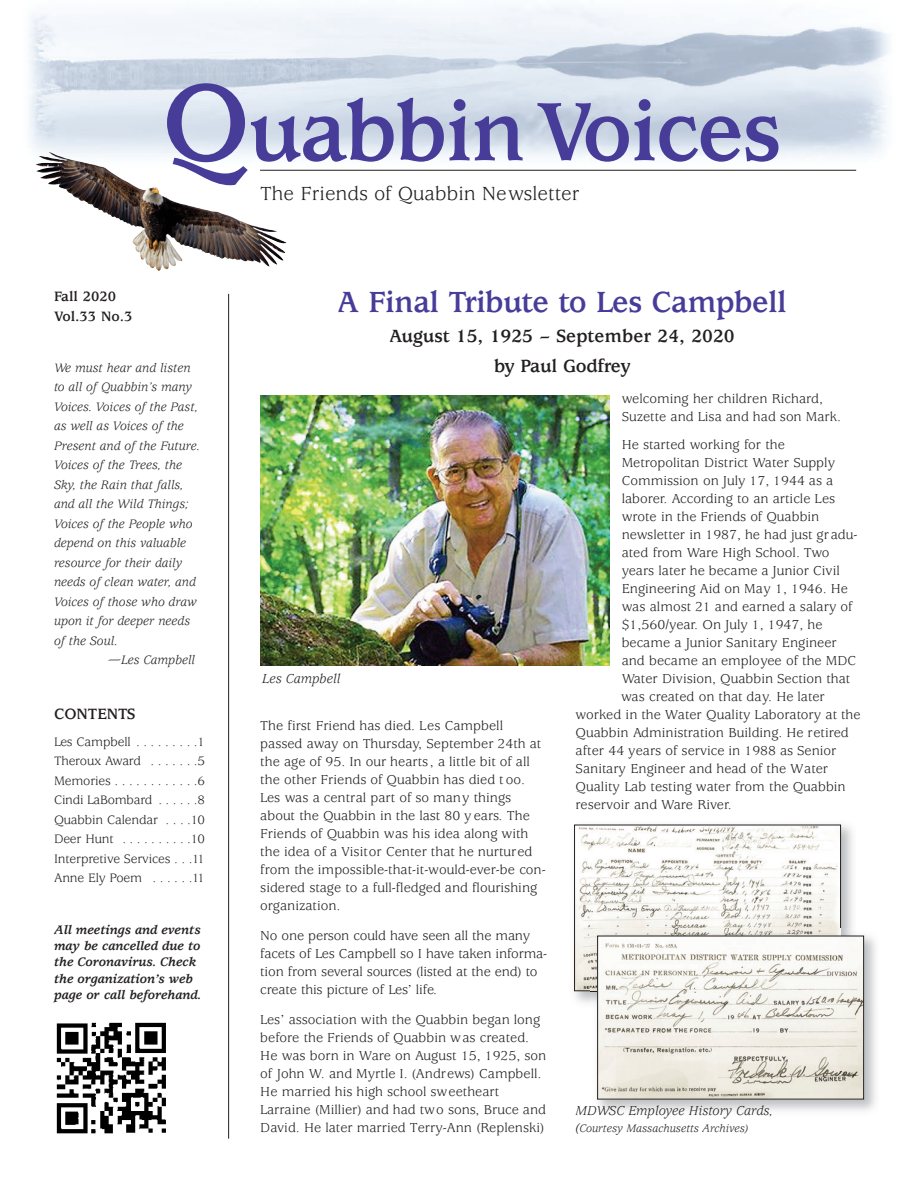
<style>
.page{position:relative;width:918px;height:1188px;background:#fff}
.page>*{position:absolute;margin:0;border:0;box-sizing:border-box;transform-origin:0 0}
.t1{font:700 120px "Usherwood";color:#473d99}
.t2{font:700 91.05px "Usherwood";letter-spacing:-.02em;color:#473d99}
.t3{font:700 32.25px "Usherwood";letter-spacing:-.015em;color:#473d99}
.t4{font:21px "Usherwood";color:#231f20}
.t5{font:700 19.5px/29.2px "Usherwood";color:#231f20;text-align:center}
.t6{font:700 16.5px "Usherwood";color:#231f20}
.t7{font:700 15px/19.5px "Usherwood";color:#231f20}
.t8{font:14.25px/18px "Usherwood";color:#231f20}
.t9{font:italic 14.25px "Usherwood";color:#231f20}
.t10{font:italic 13.5px "Usherwood";color:#231f20}
.t11{font:13.5px/19.5px "Usherwood";letter-spacing:-.01em;color:#231f20;text-align:justify}
.t12{font:italic 700 13.5px/16.2px "Usherwood";color:#231f20}
.t13{font:italic 12px "Usherwood";color:#231f20}
.s1{font-size:14.25px}
</style>
<div class="page">
<hr style="left:228px;top:294px;width:1px;height:845px;background:#231f20">
<hr style="left:260px;top:170px;width:596px;height:1px;background:#231f20">
<img style="left:56px;top:1022px;width:110px;height:112px">
<img style="left:36px;top:152px;width:134px;height:119px">
<img style="left:260px;top:396px;width:350px;height:270px">
<img style="left:574px;top:824px;width:279px;height:179px">
<img style="left:576px;top:827px;width:263px;height:162px">
<div style="left:574px;top:825px;width:267px;height:166px;border:1px solid #231f20"></div>
<img style="left:591px;top:929px;width:285px;height:182px">
<img style="left:599px;top:938px;width:263px;height:159px">
<div style="left:597px;top:936px;width:267px;height:163px;border:1px solid #231f20"></div>
<h1 class="t1" style="left:162px;top:78px;width:90px">Q</h1>
<h2 class="t2" style="left:248px;top:98px;width:535px">uabbinVoices</h2>
<h3 class="t4" style="left:260px;top:182px;width:321px">The Friends of Quabbin Newsletter</h3>
<p class="t7" style="left:54px;top:288px;width:80px">Fall 2020<br>Vol.33 No.3</p>
<p class="t10" style="left:54px;top:363px;width:138px">We must hear and listen</p>
<p class="t10" style="left:54px;top:382px;width:140px">to all of Quabbin’s many</p>
<p class="t10" style="left:54px;top:402px;width:146px">Voices. Voices of the Past,</p>
<p class="t10" style="left:54px;top:421px;width:131px">as well as Voices of the</p>
<p class="t10" style="left:54px;top:441px;width:147px">Present and of the Future.</p>
<p class="t10" style="left:54px;top:460px;width:130px">Voices of the Trees, the</p>
<p class="t10" style="left:54px;top:480px;width:131px">Sky, the Rain that falls,</p>
<p class="t10" style="left:54px;top:499px;width:136px">and all the Wild Things;</p>
<p class="t10" style="left:54px;top:518px;width:140px">Voices of the People who</p>
<p class="t10" style="left:54px;top:538px;width:134px">depend on this valuable</p>
<p class="t10" style="left:54px;top:557px;width:130px">resource for their daily</p>
<p class="t10" style="left:54px;top:577px;width:143px">needs of clean water, and</p>
<p class="t10" style="left:54px;top:596px;width:144px">Voices of those who draw</p>
<p class="t10" style="left:54px;top:616px;width:138px">upon it for deeper needs</p>
<p class="t10" style="left:54px;top:635px;width:65px">of the Soul.</p>
<p class="t10" style="left:108px;top:655px;width:89px">—Les Campbell</p>
<p class="t6" style="left:54px;top:708px;width:83px">CONTENTS</p>
<p class="t11" style="left:54px;top:732px;width:153px">Les Campbell . . . . . . . . .1<br>Theroux Award . . . . . . .5<br>Memories . . . . . . . . . . . .6<br>Cindi LaBombard . . . . . .8<br>Quabbin Calendar . . . .10<br>Deer Hunt . . . . . . . . . .10<br>Interpretive Services . . .11<br>Anne Ely Poem . . . . . .11</p>
<p class="t12" style="left:54px;top:923px;width:149px">All meetings and events may be cancelled due to the Coronavirus. Check the organization’s web page or call beforehand.</p>
<h3 class="t3" style="left:338px;top:290px;width:451px">A Final Tribute to Les Campbell</h3>
<h3 class="t5" style="left:390px;top:324px;width:347px">August 15, 1925 – September 24, 2020 by Paul Godfrey</h3>
<p class="t9" style="left:262px;top:673px;width:80px">Les Campbell</p>
<p class="t8" style="left:260px;top:717px;width:287px">The first Friend has died. Les Campbell passed away on Thursday, September 24th at the age of 95. In our hearts, a little bit of all the other Friends of Quabbin has died t oo.<br>Les was a central part of so many things about the Quabbin in the last 80 y ears. The Friends of Quabbin was his idea along with the idea of a Visitor Center that he nurtured from the impossible-that-it-would-ever-be con&shy;sidered stage to a full-fledged and flourishing organization.</p>
<p class="t8" style="left:260px;top:927px;width:288px">No one person could have seen all the many facets of Les Campbell so I have taken informa&shy;tion from several sources (listed at the end) to create this picture of Les’ life.</p>
<p class="t8" style="left:260px;top:1011px;width:287px">Les’ association with the Quabbin began long before the Friends of Quabbin was created.<br>He was born in Ware on August 15, 1925, son of John W. and Myrtle I. (Andrews) Campbell.<br>He married his high school sweetheart Larraine (Millier) and had two sons, Bruce and David. He later married Terry-Ann (Replenski)</p>
<p class="t8" style="left:622px;top:391px;width:221px">welcoming her children Richard,<br>Suzette and Lisa and had son Mark.</p>
<p class="t8" style="left:622px;top:436px;width:165px">He started working for the</p>
<p class="t8" style="left:622px;top:454px;width:215px">Metropolitan District Water Supply</p>
<p class="t8" style="left:622px;top:472px;width:213px">Commission on July 17, 1944 as a</p>
<p class="t8" style="left:622px;top:490px;width:215px">laborer. According to an article Les</p>
<p class="t8" style="left:622px;top:508px;width:199px">wrote in the Friends of Quabbin</p>
<p class="t8" style="left:622px;top:526px;width:237px">newsletter in 1987, he had just gradu-</p>
<p class="t8" style="left:622px;top:544px;width:209px">ated from Ware High School. Two</p>
<p class="t8" style="left:622px;top:562px;width:220px">years later he became a Junior Civil</p>
<p class="t8" style="left:622px;top:580px;width:228px">Engineering Aid on May 1, 1946. He</p>
<p class="t8" style="left:622px;top:598px;width:232px">was almost 21 and earned a salary of</p>
<p class="t8" style="left:622px;top:616px;width:202px">$1,560/year. On July 1, 1947, he</p>
<p class="t8" style="left:622px;top:634px;width:217px">became a Junior Sanitary Engineer</p>
<p class="t8" style="left:622px;top:652px;width:236px">and became an employee of the MDC</p>
<p class="t8" style="left:622px;top:670px;width:230px">Water Division, Quabbin Section that</p>
<p class="t8" style="left:621px;top:688px;width:205px">was created on that day. He later</p>
<p class="t8" style="left:576px;top:706px;width:287px">worked in the Water Quality Laboratory at the</p>
<p class="t8" style="left:576px;top:724px;width:275px">Quabbin Administration Building. He retired</p>
<p class="t8" style="left:576px;top:742px;width:262px">after 44 years of service in 1988 as Senior</p>
<p class="t8" style="left:576px;top:760px;width:254px">Sanitary Engineer and head of the Water</p>
<p class="t8" style="left:576px;top:778px;width:272px">Quality Lab testing water from the Quabbin</p>
<p class="t8" style="left:576px;top:796px;width:158px">reservoir and Ware River.</p>
<p class="t9" style="left:575px;top:1106px;width:199px">MDWSC Employee History Cards,</p>
<p class="t13" style="left:575px;top:1124px;width:174px"><span class="s1">(</span>Courtesy Massachusetts Archives)</p>
</div>
